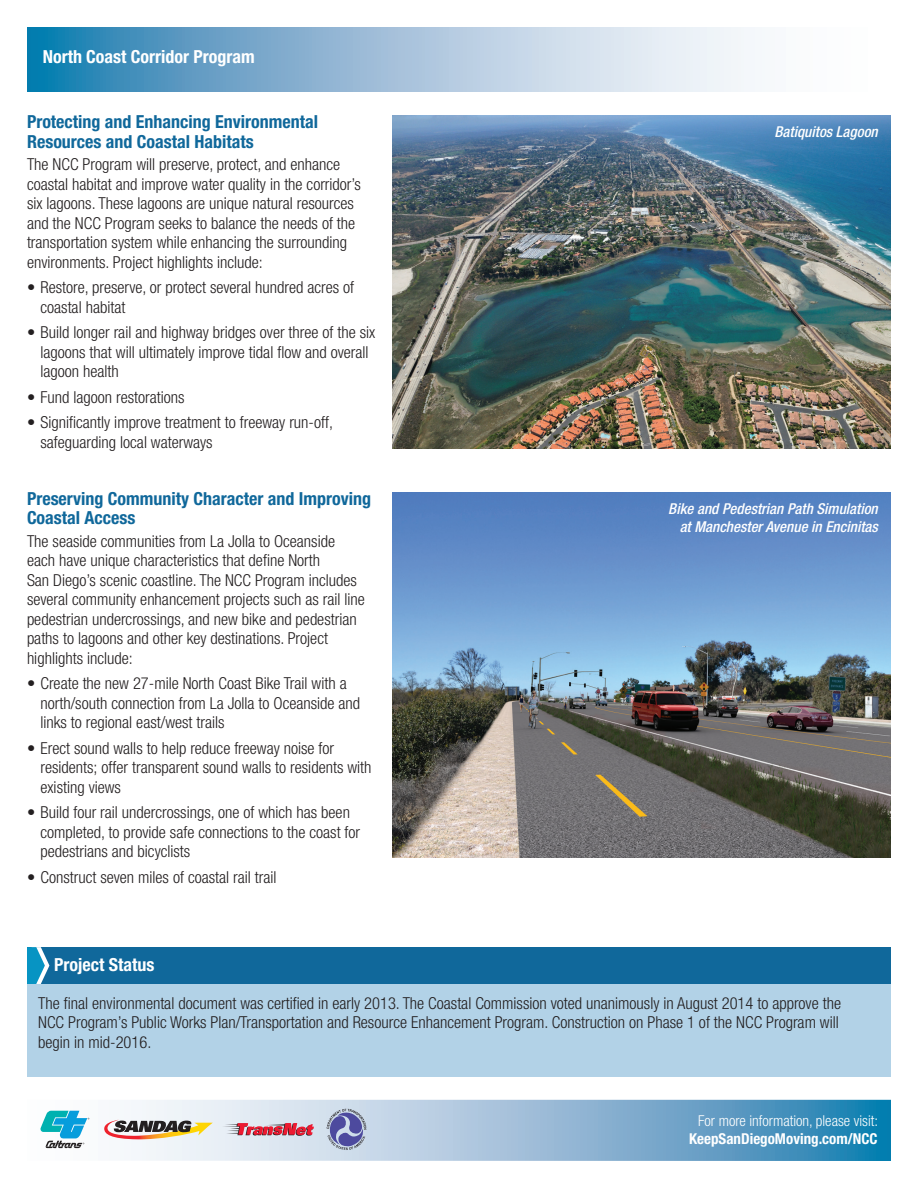
<style>
.page{position:relative;width:918px;height:1188px;background:#fff}
.page>*{position:absolute;margin:0;border:0;box-sizing:border-box;transform-origin:0 0}
.t1{font:700 condensed 18px/19.5px "Helvetica Neue LT Std";color:#10689b}
.t2{font:700 condensed 18px "Helvetica Neue LT Std";color:#fff}
.t3{font:300 condensed 16.5px/19.5px "Helvetica Neue LT Std";color:#231f20}
.t4{font:italic 500 condensed 15px/18px "Helvetica Neue LT Std";color:#fff;text-align:right}
.t5{font:300 condensed 15px "Helvetica Neue LT Std";color:#fff}
.t6{font:700 condensed 15px "Helvetica Neue LT Std";color:#fff}
</style>
<div class="page">
<svg style="left:27px;top:27px;width:728px;height:65px;background:#98bed8"></svg>
<div style="left:27px;top:984px;width:864px;height:92px;background:#b2d2e7"></div>
<div style="left:27px;top:947px;width:864px;height:37px;background:#10689b"></div>
<svg style="left:27px;top:947px;width:22px;height:37px"></svg>
<img style="left:392px;top:116px;width:499px;height:332px">
<img style="left:392px;top:492px;width:499px;height:366px">
<svg style="left:47px;top:1100px;width:844px;height:61px;background:#98bed8"></svg>
<svg style="left:104px;top:1119px;width:109px;height:21px"></svg>
<svg style="left:222px;top:1123px;width:92px;height:13px"></svg>
<svg style="left:327px;top:1109px;width:40px;height:41px;background:#8c91bc"></svg>
<svg style="left:40px;top:1111px;width:49px;height:37px"></svg>
<p class="t2" style="left:43px;top:45px;width:214px">North Coast Corridor Program</p>
<p class="t1" style="left:27px;top:112px;width:293px">Protecting and Enhancing Environmental<br>Resources and Coastal Habitats</p>
<p class="t3" style="left:27px;top:155px;width:336px">The NCC Program will preserve, protect, and enhance coastal habitat and improve water quality in the corridor’s six lagoons. These lagoons are unique natural resources and the NCC Program seeks to balance the needs of the transportation system while enhancing the surrounding environments. Project highlights include:</p>
<p class="t3" style="left:40px;top:278px;width:315px;text-indent:-13px">• Restore, preserve, or protect several hundred acres of coastal habitat</p>
<p class="t3" style="left:40px;top:323px;width:336px;text-indent:-13px">• Build longer rail and highway bridges over three of the six lagoons that will ultimately improve tidal flow and overall lagoon health</p>
<p class="t3" style="left:27px;top:387px;width:159px">• Fund lagoon restorations</p>
<p class="t3" style="left:40px;top:413px;width:294px;text-indent:-13px">• Significantly improve treatment to freeway run-off, safeguarding local waterways</p>
<p class="t1" style="left:27px;top:489px;width:346px">Preserving Community Character and Improving<br>Coastal Access</p>
<p class="t3" style="left:27px;top:531px;width:340px">The seaside communities from La Jolla to Oceanside each have unique characteristics that define North<br>San Diego’s scenic coastline. The NCC Program includes several community enhancement projects such as rail line pedestrian undercrossings, and new bike and pedestrian paths to lagoons and other key destinations. Project highlights include:</p>
<p class="t3" style="left:40px;top:674px;width:321px;text-indent:-13px">• Create the new 27-mile North Coast Bike Trail with a north/south connection from La Jolla to Oceanside and links to regional east/west trails</p>
<p class="t3" style="left:40px;top:738px;width:333px;text-indent:-13px">• Erect sound walls to help reduce freeway noise for residents; offer transparent sound walls to residents with existing views</p>
<p class="t3" style="left:40px;top:803px;width:321px;text-indent:-13px">• Build four rail undercrossings, one of which has been completed, to provide safe connections to the coast for pedestrians and bicyclists</p>
<p class="t3" style="left:27px;top:867px;width:251px">• Construct seven miles of coastal rail trail</p>
<p class="t2" style="left:54px;top:954px;width:102px">Project Status</p>
<p class="t4" style="left:775px;top:123px;width:105px">Batiquitos Lagoon</p>
<p class="t4" style="left:668px;top:500px;width:211px">Bike and Pedestrian Path Simulation at Manchester Avenue in Encinitas</p>
<p class="t3" style="left:38px;top:993px;width:804px">The final environmental document was certified in early 2013. The Coastal Commission voted unanimously in August 2014 to approve the<br>NCC Program’s Public Works Plan/Transportation and Resource Enhancement Program. Construction on Phase 1 of the NCC Program will begin in mid-2016.</p>
<p class="t5" style="left:698px;top:1112px;width:181px">For more information, please visit:</p>
<p class="t6" style="left:689px;top:1129px;width:190px">KeepSanDiegoMoving.com/NCC</p>
</div>
